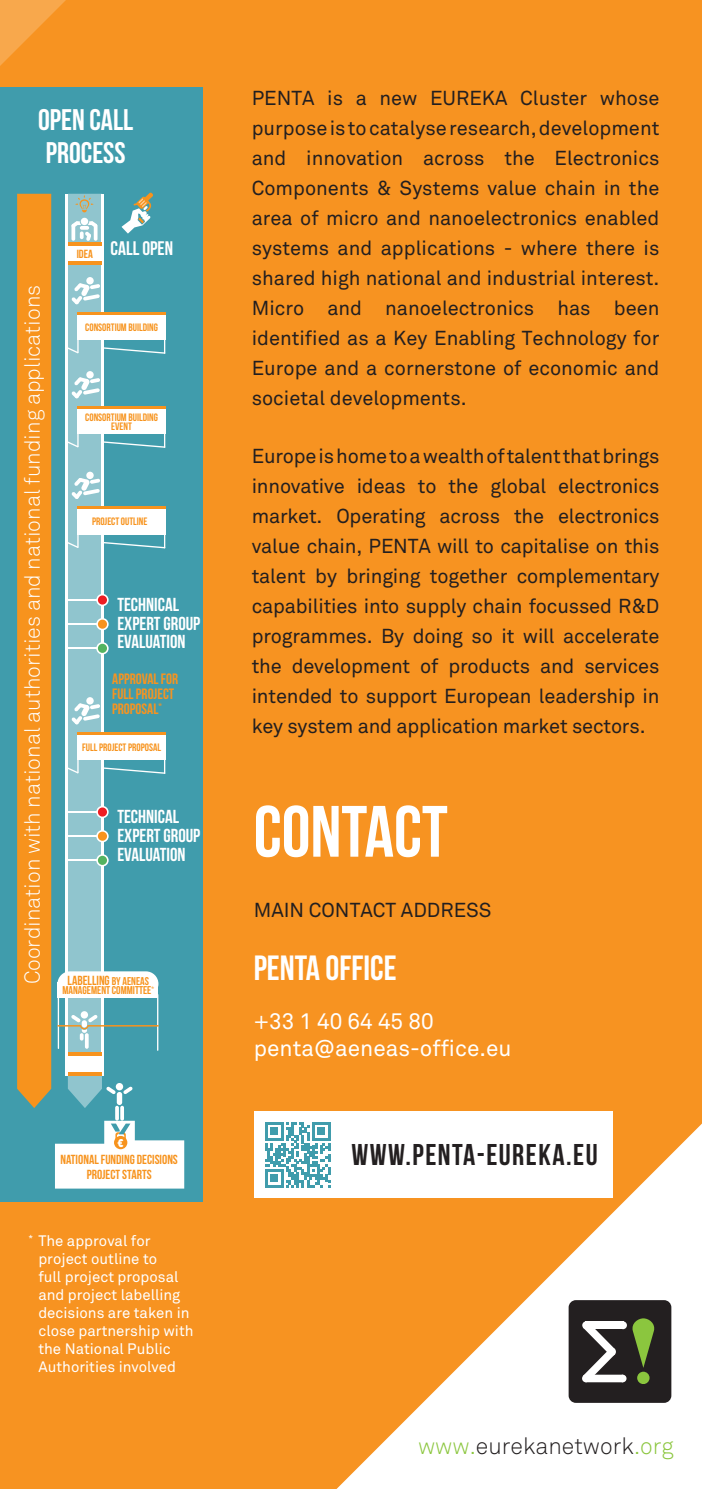
<style>
.page{position:relative;width:702px;height:1489px;background:#fff}
.page>*{position:absolute;margin:0;border:0;box-sizing:border-box;transform-origin:0 0}
.t1{font:72.5px "Bebas Neue";color:#fff}
.t2{font:35px "Bebas Neue";color:#fff}
.t3{font:30px "Bebas Neue";letter-spacing:.05em;color:#231f20}
.t4{font:29.75px/32.2px "Bebas Neue";color:#fff}
.t5{font:300 23px "Akkurat";color:#231f20}
.t6{font:22.5px "Akkurat";color:#fff}
.t7{font:300 21.5px "Akkurat";color:#fff}
.t8{font:20px/30px "Akkurat";color:#231f20;text-align:justify}
.t9{font:19.5px "Bebas Neue";color:#fff}
.t10{font:18.75px/18.8px "Bebas Neue";color:#fff}
.t11{font:15px/18px "Akkurat";color:#fff}
.t12{font:15px/15px "Bebas Neue";color:#f79420}
.t13{font:13.25px/15px "Bebas Neue";color:#f7931d;text-align:center}
.t14{font:11.75px "Bebas Neue";color:#f7931d}
.t15{font:11.25px "Bebas Neue";color:#f7931d}
.t16{font:10.75px/9.5px "Bebas Neue";color:#f7931d;text-align:center}
.s1{font-size:11.25px}
.s2{color:#8bc63e}
</style>
<div class="page">
<div style="left:0;top:0;width:702px;height:1488px;background:#f79321"></div>
<svg style="left:336px;top:1123px;width:366px;height:365px;fill:#fff"></svg>
<div style="left:0;top:88px;width:203px;height:1112px;background:#409cac"></div>
<div style="left:17px;top:194px;width:34px;height:914px;background:#f7931d"></div>
<svg style="left:120px;top:1105px;width:4px;height:15px"></svg>
<svg style="left:115px;top:1105px;width:4px;height:15px"></svg>
<svg style="left:57px;top:192px;width:108px;height:916px"></svg>
<div style="left:117px;top:1091px;width:5px;height:13px;background:#fff;border-radius:3px"></div>
<svg style="left:55px;top:1120px;width:129px;height:68px"></svg>
<div style="left:557px;top:1284px;width:145px;height:132px;background:#fff"></div>
<div style="left:568px;top:1299px;width:103px;height:103px;background:#231f20;border-radius:7px"></div>
<div style="left:637px;top:1371px;width:12px;height:12px;background:#8bc63e;border-radius:6px"></div>
<svg style="left:632px;top:1318px;width:23px;height:49px"></svg>
<div style="left:619px;top:1321px;width:8px;height:7px;background:#fff;border-radius:50%"></div>
<div style="left:585px;top:1321px;width:38px;height:7px;background:#fff"></div>
<div style="left:619px;top:1374px;width:7px;height:8px;background:#fff;border-radius:50%"></div>
<div style="left:585px;top:1374px;width:38px;height:8px;background:#fff"></div>
<svg style="left:583px;top:1321px;width:33px;height:60px"></svg>
<div style="left:254px;top:1111px;width:358px;height:86px;background:#fff"></div>
<svg style="left:265px;top:1122px;width:65px;height:65px"></svg>
<svg style="left:0;top:0;width:92px;height:88px"></svg>
<h3 class="t4" style="left:38px;top:104px;width:97px">OPEN CALL<br>PROCESS</h3>
<p class="t7" style="left:20px;top:984px;width:701px;rotate:-90deg">Coordination with national authorities and national funding applications</p>
<p class="t14" style="left:77px;top:247px;width:18px">IDEA</p>
<p class="t9" style="left:111px;top:238px;width:64px">CALL OPEN</p>
<p class="t16" style="left:85px;top:323px;width:74px">CONSORTIUM BUILDING</p>
<p class="t16" style="left:85px;top:412px;width:74px">CONSORTIUM BUILDING<br>EVENT</p>
<p class="t16" style="left:92px;top:516px;width:57px">PROJECT OUTLINE</p>
<p class="t10" style="left:117px;top:594px;width:84px">TECHNICAL<br>EXPERT GROUP<br>EVALUATION</p>
<p class="t12" style="left:112px;top:671px;width:67px">APPROVAL FOR<br>FULL PROJECT<br>PROPOSAL<sup>*</sup></p>
<p class="t16" style="left:82px;top:742px;width:80px">FULL PROJECT PROPOSAL</p>
<p class="t10" style="left:117px;top:807px;width:84px">TECHNICAL<br>EXPERT GROUP<br>EVALUATION</p>
<p class="t13" style="left:68px;top:972px;width:83px">LABELLING <span class="s1">BY AENEAS</span></p>
<p class="t15" style="left:62px;top:984px;width:93px">MANAGEMENT COMMITTEE<sup>*</sup></p>
<p class="t13" style="left:60px;top:1151px;width:119px">NATIONAL FUNDING DECISIONS<br>PROJECT STARTS</p>
<p class="t11" style="left:38px;top:1231px;width:157px;text-indent:-10px"><sup>*</sup> The approval for project outline to<br>full project proposal and project labelling decisions are taken in close partnership with the National Public<br>Authorities involved</p>
<p class="t8" style="left:252px;top:83px;width:409px">PENTA is a new EUREKA Cluster whose purpose is to catalyse research, development and innovation across the Electronics Components &amp; Systems value chain in the area of micro and nanoelectronics enabled systems and applications - where there is shared high national and industrial interest.<br>Micro and nanoelectronics has been identified as a Key Enabling Technology for Europe and a cornerstone of economic and societal developments.</p>
<p class="t8" style="left:252px;top:442px;width:409px">Europe is home to a wealth of talent that brings innovative ideas to the global electronics market. Operating across the electronics value chain, PENTA will to capitalise on this talent by bringing together complementary capabilities into supply chain focussed R&amp;D programmes. By doing so it will accelerate the development of products and services intended to support European leadership in key system and application market sectors.</p>
<p class="t1" style="left:254px;top:791px;width:195px">CONTACT</p>
<p class="t8" style="left:254px;top:895px;width:239px">MAIN CONTACT ADDRESS</p>
<p class="t2" style="left:254px;top:948px;width:144px">PENTA OFFICE</p>
<p class="t6" style="left:254px;top:1007px;width:181px">+33 1 40 64 45 80</p>
<p class="t6" style="left:254px;top:1034px;width:259px">penta@aeneas-office.eu</p>
<p class="t3" style="left:351px;top:1138px;width:248px">WWW.PENTA-EUREKA.EU</p>
<p class="t5" style="left:418px;top:1431px;width:257px"><span class="s2">www.</span>eurekanetwork<span class="s2">.org</span></p>
</div>
